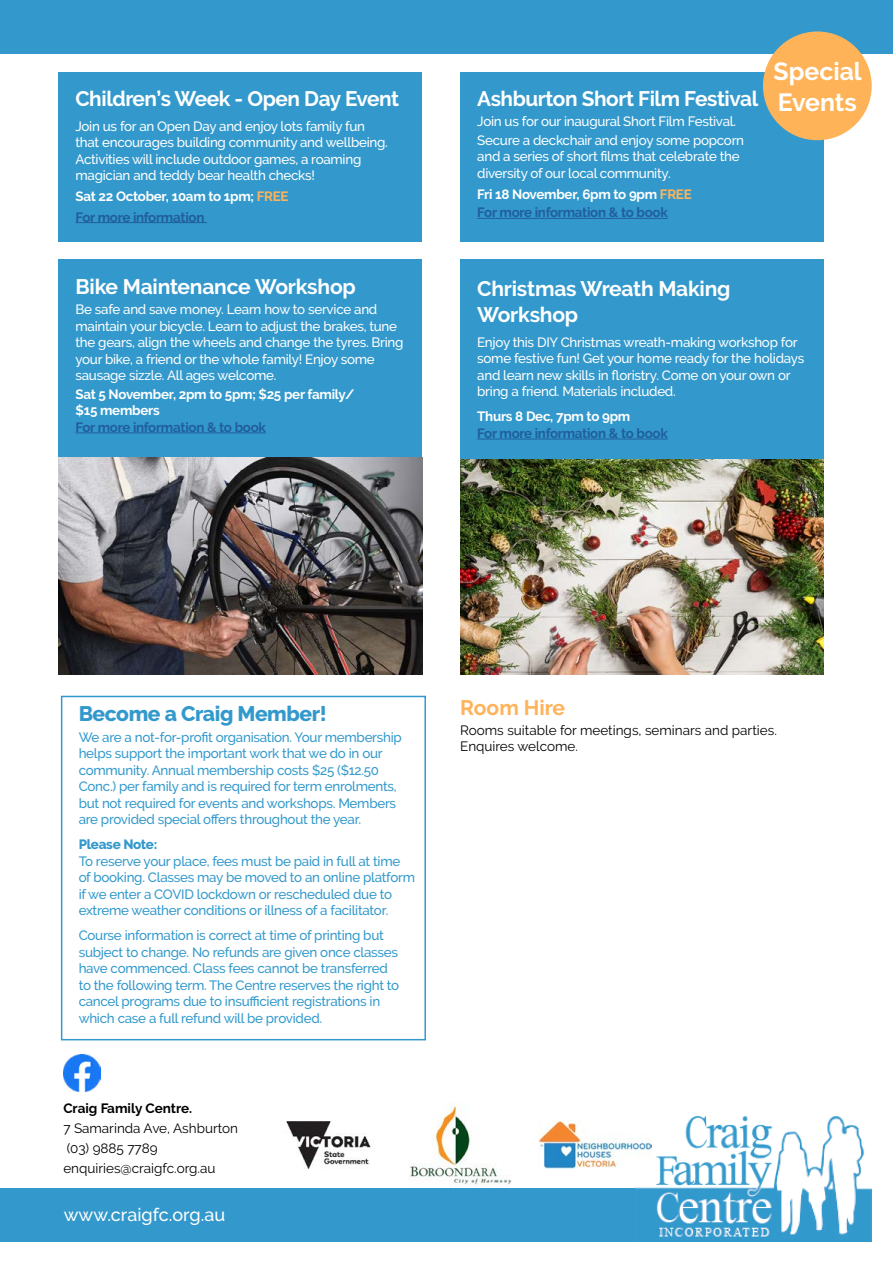
<style>
.page{position:relative;width:893px;height:1263px;background:#fff}
.page>*{position:absolute;margin:0;border:0;box-sizing:border-box;transform-origin:0 0}
.t1{font:700 24.75px/31px "Raleway";color:#fff}
.t2{font:700 21px/25.5px "Raleway";letter-spacing:-.02em;color:#fff}
.t3{font:800 21px "Raleway";letter-spacing:-.02em;color:#39c}
.t4{font:700 21px "Raleway";color:#ffb359}
.t5{font:500 18px "Raleway";color:#fff}
.t6{font:500 13.5px/16.5px "Raleway";letter-spacing:-.02em;color:#39c}
.t7{font:500 13.5px/16.5px "Raleway";letter-spacing:-.02em;color:#fff}
.t8{font:13.5px/20px "Raleway";color:#000}
.t9{font:700 13.5px/20.7px "Raleway";letter-spacing:-.02em;color:#fff}
.t10{font:700 13.5px/18.6px "Raleway";letter-spacing:-.02em;color:#215e9e}
.t11{font:700 13.5px "Raleway";color:#000}
.t12{font:800 13.5px "Raleway";letter-spacing:-.02em;color:#39c}
.s1{color:#ffb359}
.s2{color:#215e9e}
.s3{color:#fff}
</style>
<div class="page">
<div style="left:0;top:0;width:893px;height:53px;background:#39c"></div>
<img style="left:634px;top:1116px;width:238px;height:126px">
<div style="left:0;top:1188px;width:634px;height:54px;background:#39c"></div>
<img style="left:460px;top:459px;width:364px;height:215px">
<div style="left:58px;top:259px;width:364px;height:198px;background:#39c"></div>
<div style="left:58px;top:73px;width:364px;height:169px;background:#39c"></div>
<img style="left:286px;top:1121px;width:85px;height:48px">
<img style="left:410px;top:1104px;width:102px;height:82px">
<img style="left:539px;top:1120px;width:112px;height:49px">
<img style="left:64px;top:1054px;width:36px;height:37px">
<div style="left:460px;top:73px;width:364px;height:169px;background:#39c"></div>
<div style="left:61px;top:696px;width:365px;height:344px;border:2px solid #39c"></div>
<hr style="left:75px;top:222px;width:132px;height:1px;background:#215e9e">
<hr style="left:75px;top:433px;width:191px;height:1px;background:#215e9e">
<hr style="left:477px;top:218px;width:191px;height:1px;background:#215e9e">
<div style="left:460px;top:259px;width:364px;height:200px;background:#39c"></div>
<hr style="left:477px;top:439px;width:191px;height:1px;background:#215e9e">
<div style="left:763px;top:31px;width:109px;height:109px;background:#ffb359;border-radius:50%"></div>
<img style="left:58px;top:457px;width:364px;height:217px">
<h2 class="t2" style="left:75px;top:86px;width:325px">Children’s Week - Open Day Event</h2>
<p class="t7" style="left:75px;top:118px;width:314px">Join us for an Open Day and enjoy lots family fun that encourages building community and wellbeing.<br>Activities will include outdoor games, a roaming magician and teddy bear health checks!</p>
<p class="t9" style="left:75px;top:186px;width:215px">Sat 22 October, 10am to 1pm; <span class="s1">FREE<br></span><span class="s2">For more information</span></p>
<h2 class="t2" style="left:75px;top:273px;width:282px">Bike Maintenance Workshop</h2>
<p class="t7" style="left:75px;top:301px;width:330px">Be safe and save money. Learn how to service and maintain your bicycle. Learn to adjust the brakes, tune the gears, align the wheels and change the tyres. Bring your bike, a friend or the whole family! Enjoy some sausage sizzle. All ages welcome.</p>
<p class="t9" style="left:75px;top:386px;width:281px;line-height:16.5px">Sat 5 November, 2pm to 5pm; $25 per family/ $15 members</p>
<p class="t10" style="left:75px;top:418px;width:192px">For more information &amp; to book</p>
<h2 class="t2" style="left:477px;top:86px;width:283px">Ashburton Short Film Festival</h2>
<p class="t7" style="left:477px;top:112px;width:268px;line-height:18.6px">Join us for our inaugural Short Film Festival.<br>Secure a deckchair and enjoy some popcorn</p>
<p class="t7" style="left:477px;top:148px;width:264px">and a series of short films that celebrate the diversity of our local community.</p>
<p class="t10" style="left:477px;top:185px;width:216px"><span class="s3">Fri 18 November, 6pm to 9pm</span> <span class="s1">FREE<br></span>For more information &amp; to book</p>
<h1 class="t1" style="left:774px;top:56px;width:90px">Special<br>Events</h1>
<h2 class="t2" style="left:477px;top:276px;width:255px">Christmas Wreath Making<br>Workshop</h2>
<p class="t7" style="left:477px;top:334px;width:329px">Enjoy this DIY Christmas wreath-making workshop for some festive fun! Get your home ready for the holidays and learn new skills in floristry. Come on your own or bring a friend. Materials included.</p>
<p class="t9" style="left:477px;top:406px;width:155px">Thurs 8 Dec, 7pm to 9pm</p>
<p class="t10" style="left:477px;top:424px;width:192px">For more information &amp; to book</p>
<h2 class="t3" style="left:79px;top:702px;width:250px">Become a Craig Member!</h2>
<p class="t6" style="left:79px;top:729px;width:325px">We are a not-for-profit organisation. Your membership helps support the important work that we do in our community. Annual membership costs $25 ($12.50<br>Conc.) per family and is required for term enrolments, but not required for events and workshops. Members are provided special offers throughout the year.</p>
<p class="t12" style="left:79px;top:837px;width:80px">Please Note:</p>
<p class="t6" style="left:79px;top:853px;width:338px">To reserve your place, fees must be paid in full at time of booking. Classes may be moved to an online platform if we enter a COVID lockdown or rescheduled due to extreme weather conditions or illness of a facilitator.</p>
<p class="t6" style="left:79px;top:927px;width:322px">Course information is correct at time of printing but subject to change. No refunds are given once classes have commenced. Class fees cannot be transferred to the following term. The Centre reserves the right to cancel programs due to insufficient registrations in which case a full refund will be provided.</p>
<p class="t11" style="left:63px;top:1100px;width:130px">Craig Family Centre.</p>
<p class="t8" style="left:63px;top:1118px;width:176px">7 Samarinda Ave, Ashburton (03) 9885 7789 enquiries@craigfc.org.au</p>
<h3 class="t5" style="left:64px;top:1204px;width:163px">www.craigfc.org.au</h3>
<h2 class="t4" style="left:460px;top:696px;width:106px">Room Hire</h2>
<p class="t8" style="left:460px;top:723px;width:318px;line-height:15.8px">Rooms suitable for meetings, seminars and parties.<br>Enquires welcome.</p>
</div>
